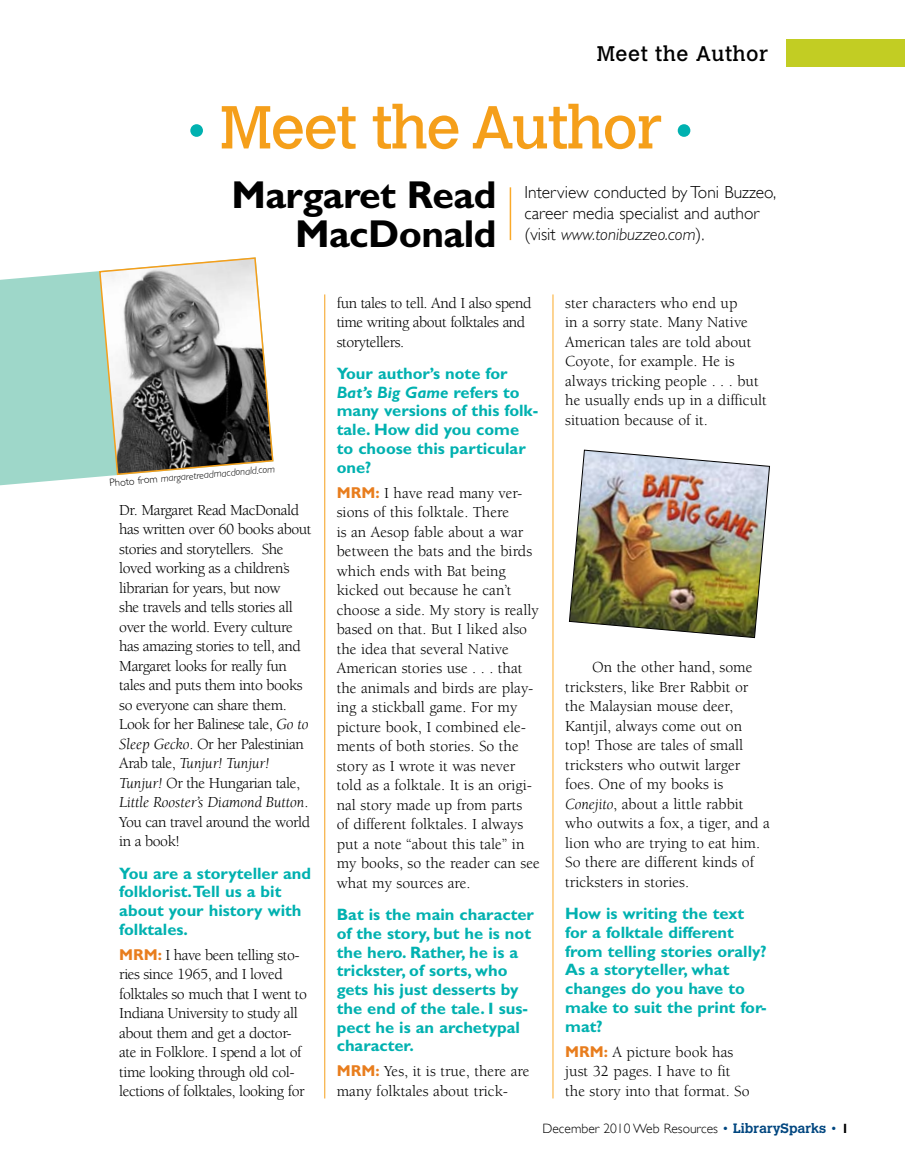
<style>
.page{position:relative;width:905px;height:1175px;background:#fff}
.page>*{position:absolute;margin:0;border:0;box-sizing:border-box;transform-origin:0 0}
.t1{font:60px "Calvert";letter-spacing:-.025em;color:#f59f1a}
.t2{font:700 39px/39px "Gill Sans";letter-spacing:-.015em;color:#000;text-align:right}
.t3{font:21px "Calvert";letter-spacing:.025em;color:#000}
.t4{font:300 17.4px/20.9px "Gill Sans";color:#000}
.t5{font:700 16.5px/18.8px "Gill Sans";color:#00b1b0}
.t6{font:15.75px/19.5px "Berkeley";color:#000}
.t7{font:15.75px/19.5px "Berkeley";letter-spacing:-.03em;color:#000}
.t8{font:300 13.5px "Gill Sans";color:#000}
.t9{font:italic 300 10.5px "Gill Sans";color:#000}
.s1{font-size:51.15px;color:#00b1b0}
.s2{font-style:italic}
.s3{font-style:normal}
.s4{font-family:"Gill Sans";font-weight:700;color:#e87d1d}
.s5{color:#00467f}
.s6{font-family:"Calvert";font-weight:700;color:#00467f}
</style>
<div class="page">
<div style="left:785px;top:40px;width:119px;height:27px;background:#c2cd23"></div>
<hr style="left:324px;top:294px;width:1px;height:804px;background:#f59f1a">
<hr style="left:509px;top:187px;width:2px;height:53px;background:#fbaa29">
<hr style="left:552px;top:294px;width:1px;height:804px;background:#fbaa29">
<div style="left:0;top:271px;width:105px;height:215px;background:#9ed7c9"></div>
<svg style="left:98px;top:257px;width:176px;height:219px"></svg>
<img style="left:568px;top:449px;width:202px;height:189px">
<h3 class="t3" style="left:596px;top:42px;width:173px">Meet the Author</h3>
<h1 class="t1" style="left:188px;top:93px;width:507px"><span class="s1">•</span> Meet the Author <span class="s1">•</span></h1>
<p class="t4" style="left:524px;top:182px;width:253px">Interview conducted by Toni Buzzeo, career media specialist and author (visit <span class="s2">www.tonibuzzeo.com</span>).</p>
<h2 class="t2" style="left:231px;top:175px;width:266px">Margaret Read<br>MacDonald</h2>
<p class="t9" style="left:109px;top:477px;width:167px;rotate:-5deg"><span class="s3">Photo from</span> margaretreadmacdonald.com</p>
<p class="t7" style="left:119px;top:500px;width:194px">Dr. Margaret Read MacDonald has written over 60 books about stories and storytellers. She loved working as a children’s librarian for years, but now<br>she travels and tells stories all over the world. Every culture has amazing stories to tell, and<br>Margaret looks for really fun tales and puts them into books so everyone can share them.<br>Look for her Balinese tale, <span class="s2">Go to<br>Sleep Gecko</span>. Or her Palestinian<br>Arab tale, <span class="s2">Tunjur! Tunjur!<br>Tunjur!</span> Or the Hungarian tale,<br><span class="s2">Little Rooster’s Diamond Button</span>.<br>You can travel around the world in a book!</p>
<p class="t5" style="left:119px;top:863px;width:193px">You are a storyteller and folklorist.Tell us a bit about your history with folktales.</p>
<p class="t7" style="left:119px;top:945px;width:189px"><span class="s4">MRM:</span> I have been telling sto&shy;ries since 1965, and I loved folktales so much that I went to<br>Indiana University to study all about them and get a doctor&shy;ate in Folklore. I spend a lot of time looking through old col&shy;lections of folktales, looking for</p>
<p class="t7" style="left:337px;top:293px;width:196px">fun tales to tell. And I also spend time writing about folktales and storytellers.</p>
<p class="t5" style="left:337px;top:364px;width:203px">Your author’s note for<br><span class="s2">Bat’s Big Game</span> refers to many versions of this folk&shy;tale. How did you come to choose this particular one?</p>
<p class="t6" style="left:337px;top:483px;width:204px"><span class="s4">MRM:</span> I have read many ver&shy;sions of this folktale. There<br>is an Aesop fable about a war between the bats and the birds which ends with Bat being kicked out because he can’t choose a side. My story is really based on that. But I liked also the idea that several Native<br>American stories use . . . that the animals and birds are play&shy;ing a stickball game. For my picture book, I combined ele&shy;ments of both stories. So the story as I wrote it was never told as a folktale. It is an origi&shy;nal story made up from parts<br>of different folktales. I always put a note “about this tale” in my books, so the reader can see what my sources are.</p>
<p class="t5" style="left:337px;top:905px;width:199px">Bat is the main character of the story, but he is not the hero. Rather, he is a trickster, of sorts, who gets his just desserts by the end of the tale. I sus&shy;pect he is an archetypal character.</p>
<p class="t6" style="left:337px;top:1061px;width:194px"><span class="s4">MRM:</span> Yes, it is true, there are many folktales about trick-</p>
<p class="t6" style="left:565px;top:293px;width:203px">ster characters who end up<br>in a sorry state. Many Native<br>American tales are told about<br>Coyote, for example. He is always tricking people . . . but he usually ends up in a difficult situation because of it.</p>
<p class="t6" style="left:565px;top:658px;width:206px;text-indent:27px">On the other hand, some tricksters, like Brer Rabbit or the Malaysian mouse deer,<br>Kantjil, always come out on top! Those are tales of small tricksters who outwit larger foes. One of my books is<br><span class="s2">Conejito</span>, about a little rabbit who outwits a fox, a tiger, and a lion who are trying to eat him.<br>So there are different kinds of tricksters in stories.</p>
<p class="t5" style="left:565px;top:904px;width:203px">How is writing the text for a folktale different from telling stories orally?<br>As a storyteller, what changes do you have to make to suit the print for&shy;mat?</p>
<p class="t6" style="left:565px;top:1042px;width:186px"><span class="s4">MRM:</span> A picture book has just 32 pages. I have to fit the story into that format. So</p>
<p class="t8" style="left:542px;top:1120px;width:296px">December 2010 Web Resources <span class="s5">•</span> <span class="s6">LibrarySparks</span> <span class="s5">•</span></p>
</div>
